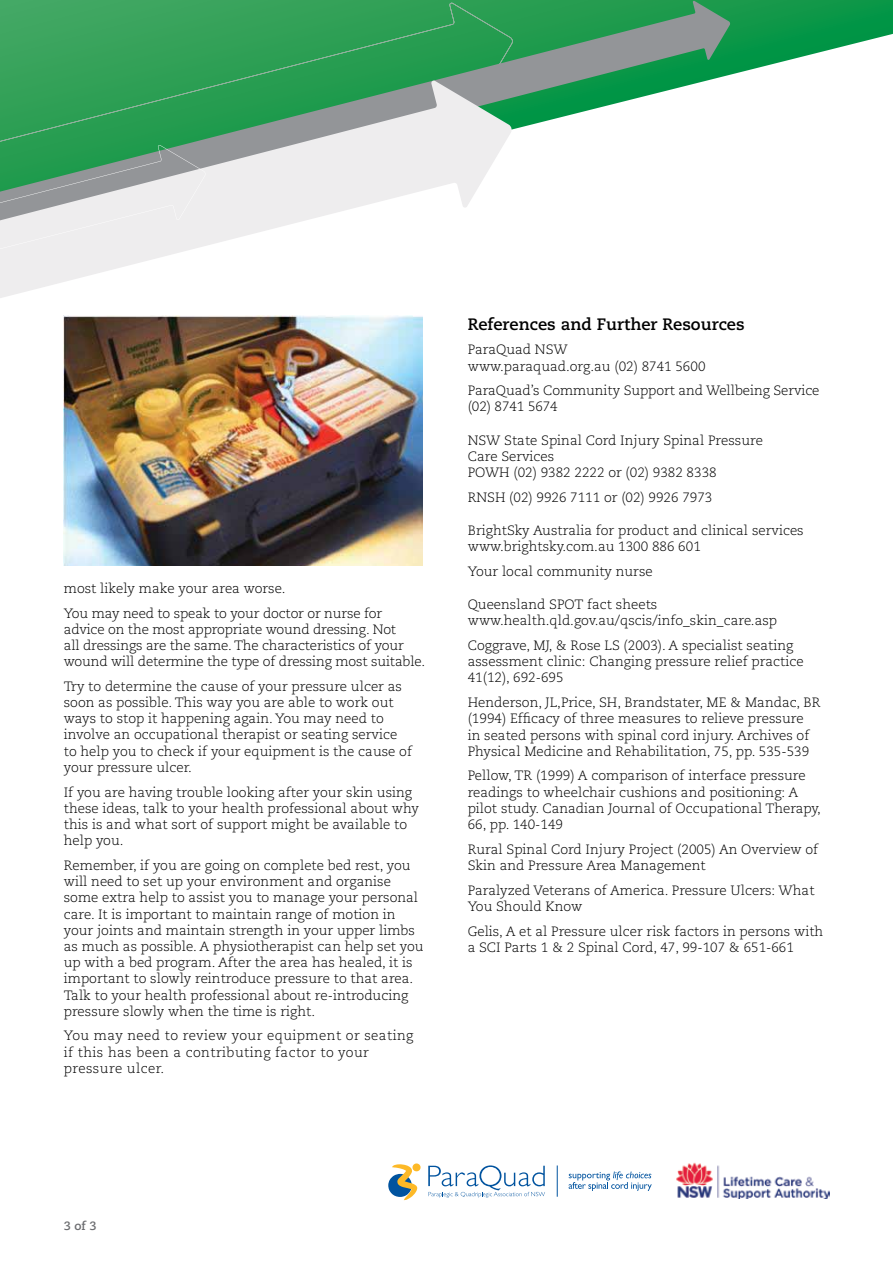
<style>
.page{position:relative;width:893px;height:1263px;background:#fff}
.page>*{position:absolute;margin:0;border:0;box-sizing:border-box;transform-origin:0 0}
.t1{font:700 16.5px "Caecilia";color:#000}
.t2{font:300 13.5px/16.2px "Caecilia";color:#000}
.t3{font:300 13.5px/16.2px "Caecilia";letter-spacing:.03em;color:#000}
.t4{font:700 12px "Caecilia";color:#6d6e71}
</style>
<div class="page">
<svg style="left:730px;top:0;width:163px;height:75px"></svg>
<svg style="left:0;top:0;width:730px;height:130px;background:#49a56b"></svg>
<svg style="left:0;top:80px;width:512px;height:271px"></svg>
<svg style="left:0;top:145px;width:206px;height:118px;background:#b5cabe"></svg>
<img style="left:64px;top:316px;width:358px;height:250px">
<img style="left:676px;top:1162px;width:153px;height:37px">
<svg style="left:428px;top:1165px;width:117px;height:32px"></svg>
<svg style="left:388px;top:1163px;width:33px;height:37px"></svg>
<hr style="left:557px;top:1165px;width:1px;height:32px;background:#00539f">
<svg style="left:569px;top:1171px;width:83px;height:20px"></svg>
<p class="t2" style="left:64px;top:576px;width:320px;line-height:24.8px">most likely make your area worse.<br>You may need to speak to your doctor or nurse for</p>
<p class="t2" style="left:64px;top:621px;width:363px">advice on the most appropriate wound dressing. Not<br>all dressings are the same. The characteristics of your wound will determine the type of dressing most suitable.</p>
<p class="t2" style="left:64px;top:678px;width:350px">Try to determine the cause of your pressure ulcer as soon as possible. This way you are able to work out ways to stop it happening again. You may need to involve an occupational therapist or seating service to help you to check if your equipment is the cause of your pressure ulcer.</p>
<p class="t2" style="left:64px;top:784px;width:357px">If you are having trouble looking after your skin using these ideas, talk to your health professional about why this is and what sort of support might be available to help you.</p>
<p class="t2" style="left:64px;top:857px;width:361px">Remember, if you are going on complete bed rest, you will need to set up your environment and organise some extra help to assist you to manage your personal care. It is important to maintain range of motion in your joints and maintain strength in your upper limbs as much as possible. A physiotherapist can help set you up with a bed program. After the area has healed, it is important to slowly reintroduce pressure to that area.<br>Talk to your health professional about re-introducing pressure slowly when the time is right.</p>
<p class="t3" style="left:64px;top:1028px;width:351px">You may need to review your equipment or seating if this has been a contributing factor to your pressure ulcer.</p>
<p class="t1" style="left:468px;top:314px;width:278px">References and Further Resources</p>
<p class="t2" style="left:468px;top:342px;width:239px">ParaQuad NSW www.paraquad.org.au (02) 8741 5600</p>
<p class="t2" style="left:468px;top:383px;width:353px">ParaQuad’s Community Support and Wellbeing Service (02) 8741 5674</p>
<p class="t2" style="left:468px;top:432px;width:297px">NSW State Spinal Cord Injury Spinal Pressure<br>Care Services<br>POWH (02) 9382 2222 or (02) 9382 8338</p>
<p class="t2" style="left:468px;top:489px;width:246px">RNSH (02) 9926 7111 or (02) 9926 7973</p>
<p class="t2" style="left:468px;top:522px;width:337px">BrightSky Australia for product and clinical services www.brightsky.com.au 1300 886 601</p>
<p class="t2" style="left:468px;top:563px;width:187px">Your local community nurse</p>
<p class="t2" style="left:468px;top:597px;width:311px">Queensland SPOT fact sheets www.health.qld.gov.au/qscis/info_skin_care.asp</p>
<p class="t2" style="left:468px;top:637px;width:337px">Coggrave, MJ, &amp; Rose LS (2003). A specialist seating assessment clinic: Changing pressure relief practice<br>41(12), 692-695</p>
<p class="t2" style="left:468px;top:695px;width:354px">Henderson, JL,Price, SH, Brandstater, ME &amp; Mandac, BR (1994) Efficacy of three measures to relieve pressure<br>in seated persons with spinal cord injury. Archives of Physical Medicine and Rehabilitation, 75, pp. 535-539</p>
<p class="t2" style="left:468px;top:768px;width:355px">Pellow, TR (1999) A comparison of interface pressure readings to wheelchair cushions and positioning: A pilot study. Canadian Journal of Occupational Therapy, 66, pp. 140-149</p>
<p class="t2" style="left:468px;top:841px;width:352px">Rural Spinal Cord Injury Project (2005) An Overview of<br>Skin and Pressure Area Management</p>
<p class="t2" style="left:468px;top:882px;width:348px">Paralyzed Veterans of America. Pressure Ulcers: What<br>You Should Know</p>
<p class="t2" style="left:468px;top:923px;width:357px">Gelis, A et al Pressure ulcer risk factors in persons with a SCI Parts 1 &amp; 2 Spinal Cord, 47, 99-107 &amp; 651-661</p>
<p class="t4" style="left:64px;top:1218px;width:34px">3 of 3</p>
</div>
